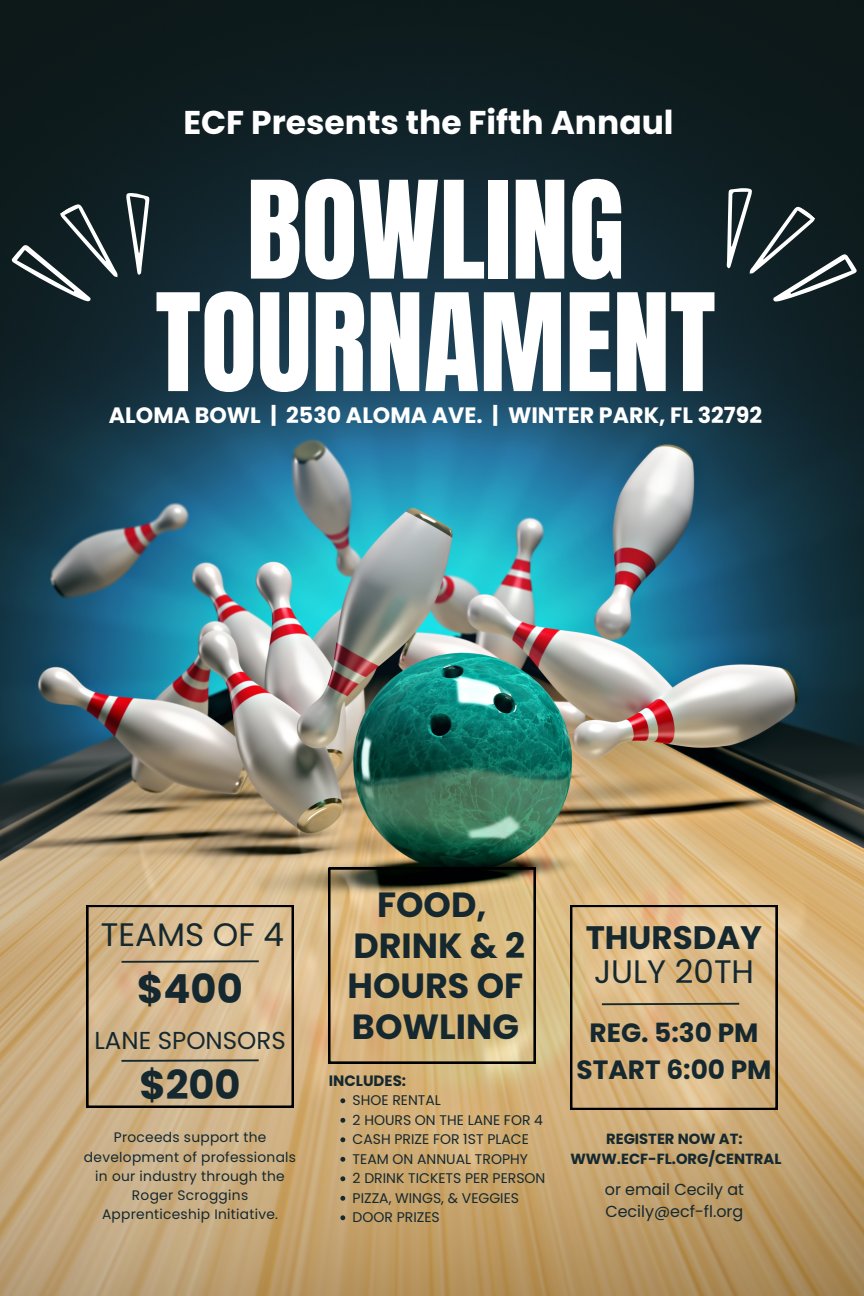
<style>
.page{position:relative;width:864px;height:1296px;background:#fff}
.page>*{position:absolute;margin:0;border:0;box-sizing:border-box;transform-origin:0 0}
.t1{font:115.1px/112.5px "Anton";color:#fff;text-align:center}
.t2{font:700 40px "Poppins";color:#15282f}
.t3{font:700 34.95px/40.5px "Poppins";color:#15282f;text-align:center}
.t4{font:700 32.95px "Poppins";color:#fff}
.t5{font:32.5px "Poppins";color:#15282f}
.t6{font:700 32.5px "Poppins";color:#15282f}
.t7{font:700 26.4px/36.8px "Poppins";color:#15282f;text-align:center}
.t8{font:24.5px "Poppins";color:#15282f}
.t9{font:700 22.2px "Poppins";color:#fff}
.t10{font:15.95px/22.1px "Poppins";color:#15282f}
.t11{font:700 15px "Poppins";color:#15282f}
.t12{font:700 14.7px/20.2px "Poppins";color:#15282f;text-align:center}
.t13{font:14px/19.5px "Poppins";color:#15282f}
.t14{font:13.8px/19.1px "Poppins";letter-spacing:.02em;color:#15282f;text-align:center}
</style>
<div class="page">
<img style="left:0;top:0;width:864px;height:1296px">
<svg style="left:329px;top:868px;width:206px;height:195px;background:#c5a873"></svg>
<svg style="left:571px;top:905px;width:206px;height:205px;background:#d2b281"></svg>
<svg style="left:4px;top:167px;width:178px;height:163px;background:#203035"></svg>
<svg style="left:690px;top:163px;width:174px;height:171px;background:#1f2f33"></svg>
<svg style="left:87px;top:905px;width:206px;height:202px;background:#cdb188"></svg>
<svg style="left:340px;top:1098px;width:5px;height:5px"></svg>
<svg style="left:340px;top:1118px;width:5px;height:5px"></svg>
<svg style="left:340px;top:1137px;width:5px;height:5px"></svg>
<svg style="left:340px;top:1157px;width:5px;height:5px"></svg>
<svg style="left:340px;top:1176px;width:5px;height:5px"></svg>
<svg style="left:340px;top:1196px;width:5px;height:5px"></svg>
<svg style="left:340px;top:1215px;width:5px;height:5px"></svg>
<h3 class="t4" style="left:183px;top:99px;width:492px">ECF Presents the Fifth Annaul</h3>
<h1 class="t1" style="left:155px;top:176px;width:562px">BOWLING<br>TOURNAMENT</h1>
<h3 class="t9" style="left:109px;top:399px;width:655px">ALOMA BOWL | 2530 ALOMA AVE. | WINTER PARK, FL 32792</h3>
<h3 class="t5" style="left:101px;top:912px;width:184px">TEAMS OF 4</h3>
<h2 class="t2" style="left:137px;top:961px;width:107px">$400</h2>
<h3 class="t8" style="left:94px;top:1023px;width:193px">LANE SPONSORS</h3>
<h2 class="t2" style="left:139px;top:1057px;width:103px">$200</h2>
<p class="t14" style="left:84px;top:1128px;width:214px">Proceeds support the development of professionals in our industry through the<br>Roger Scroggins<br>Apprenticeship Initiative.</p>
<h3 class="t3" style="left:348px;top:885px;width:179px">FOOD,<br>DRINK &amp; 2<br>HOURS OF<br>BOWLING</h3>
<p class="t11" style="left:329px;top:1070px;width:79px">INCLUDES:</p>
<p class="t13" style="left:353px;top:1091px;width:194px">SHOE RENTAL<br>2 HOURS ON THE LANE FOR 4<br>CASH PRIZE FOR 1ST PLACE<br>TEAM ON ANNUAL TROPHY<br>2 DRINK TICKETS PER PERSON<br>PIZZA, WINGS, &amp; VEGGIES<br>DOOR PRIZES</p>
<h3 class="t6" style="left:586px;top:914px;width:178px">THURSDAY</h3>
<h3 class="t5" style="left:594px;top:949px;width:162px">JULY 20TH</h3>
<h3 class="t7" style="left:577px;top:1015px;width:196px">REG. 5:30 PM<br>START 6:00 PM</h3>
<p class="t12" style="left:570px;top:1129px;width:212px">REGISTER NOW AT:<br>WWW.ECF-FL.ORG/CENTRAL</p>
<p class="t10" style="left:605px;top:1178px;width:141px">or email Cecily at<br>Cecily@ecf-fl.org</p>
</div>
